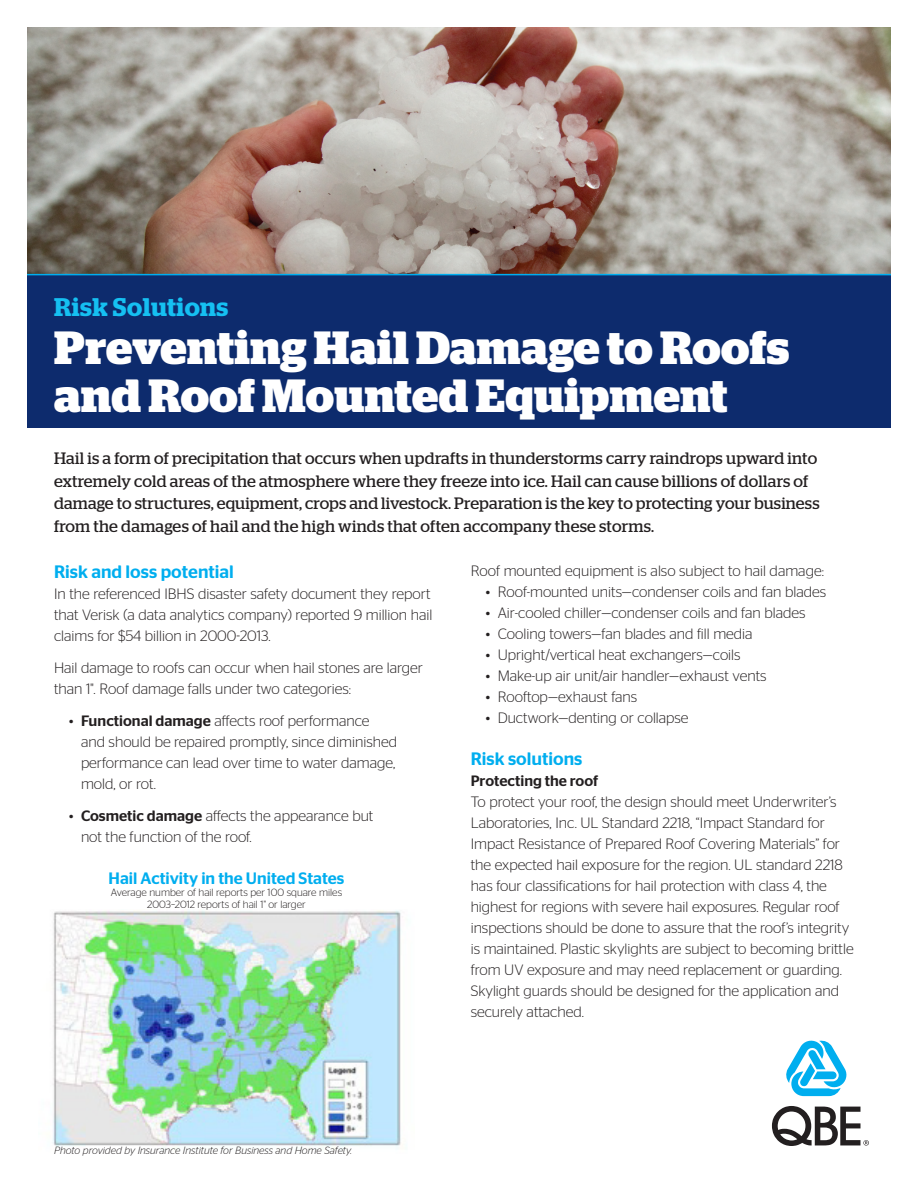
<style>
.page{position:relative;width:918px;height:1188px;background:#fff}
.page>*{position:absolute;margin:0;border:0;box-sizing:border-box;transform-origin:0 0}
.t1{font:700 46.5px/48px "Stag";letter-spacing:.005em;color:#fff}
.t2{font:600 25.5px "Stag";letter-spacing:.02em;color:#15c0f2}
.t3{font:500 18px "Stag Sans";color:#00aeef}
.t4{font:16.5px/22.5px "Stag";letter-spacing:.01em;color:#231f20}
.t5{font:500 16.5px "Stag Sans";color:#00aeef}
.t6{font:300 15px/21px "Stag Sans";color:#231f20}
.t7{font:500 15px "Stag Sans";color:#231f20}
.t8{font:300 10.5px/12px "Stag Sans";color:#231f20;text-align:center}
.t9{font:italic 300 10.5px "Stag Sans";color:#231f20}
.s1{font-weight:500}
</style>
<div class="page">
<img style="left:53px;top:910px;width:348px;height:238px">
<img style="left:27px;top:27px;width:864px;height:247px">
<div style="left:27px;top:275px;width:864px;height:153px;background:#0d2b6d"></div>
<hr style="left:27px;top:274px;width:864px;height:1px;background:#00aeef">
<svg style="left:786px;top:1040px;width:61px;height:56px"></svg>
<svg style="left:772px;top:1106px;width:97px;height:40px"></svg>
<h2 class="t2" style="left:54px;top:292px;width:176px">Risk Solutions</h2>
<h1 class="t1" style="left:54px;top:323px;width:737px">Preventing Hail Damage to Roofs and Roof Mounted Equipment</h1>
<p class="t4" style="left:54px;top:447px;width:767px">Hail is a form of precipitation that occurs when updrafts in thunderstorms carry raindrops upward into extremely cold areas of the atmosphere where they freeze into ice. Hail can cause billions of dollars of damage to structures, equipment, crops and livestock. Preparation is the key to protecting your business from the damages of hail and the high winds that often accompany these storms.</p>
<p class="t3" style="left:54px;top:562px;width:181px">Risk and loss potential</p>
<p class="t6" style="left:54px;top:583px;width:380px">In the referenced IBHS disaster safety document they report that Verisk (a data analytics company) reported 9 million hail claims for $54 billion in 2000-2013.</p>
<p class="t6" style="left:54px;top:657px;width:371px">Hail damage to roofs can occur when hail stones are larger than 1". Roof damage falls under two categories:</p>
<p class="t6" style="left:81px;top:710px;width:318px;text-indent:-12px">• <span class="s1">Functional damage</span> affects roof performance and should be repaired promptly, since diminished performance can lead over time to water damage, mold, or rot.</p>
<p class="t6" style="left:81px;top:805px;width:294px;text-indent:-12px">• <span class="s1">Cosmetic damage</span> affects the appearance but not the function of the roof.</p>
<p class="t5" style="left:109px;top:868px;width:237px">Hail Activity in the United States</p>
<p class="t8" style="left:111px;top:886px;width:233px">Average number of hail reports per 100 square miles<br>2003–2012 reports of hail 1" or larger</p>
<p class="t6" style="left:471px;top:560px;width:355px">Roof mounted equipment is also subject to hail damage:</p>
<p class="t6" style="left:486px;top:581px;width:342px">• Roof-mounted units—condenser coils and fan blades</p>
<p class="t6" style="left:486px;top:602px;width:321px">• Air-cooled chiller—condenser coils and fan blades</p>
<p class="t6" style="left:486px;top:623px;width:268px">• Cooling towers—fan blades and fill media</p>
<p class="t6" style="left:486px;top:644px;width:256px">• Upright/vertical heat exchangers—coils</p>
<p class="t6" style="left:486px;top:665px;width:282px">• Make-up air unit/air handler—exhaust vents</p>
<p class="t6" style="left:486px;top:686px;width:153px">• Rooftop—exhaust fans</p>
<p class="t6" style="left:486px;top:707px;width:204px">• Ductwork—denting or collapse</p>
<p class="t3" style="left:471px;top:748px;width:113px">Risk solutions</p>
<p class="t7" style="left:471px;top:772px;width:129px">Protecting the roof</p>
<p class="t6" style="left:471px;top:791px;width:384px">To protect your roof, the design should meet Underwriter’s Laboratories, Inc. UL Standard 2218, “Impact Standard for Impact Resistance of Prepared Roof Covering Materials” for the expected hail exposure for the region. UL standard 2218 has four classifications for hail protection with class 4, the highest for regions with severe hail exposures. Regular roof inspections should be done to assure that the roof’s integrity is maintained. Plastic skylights are subject to becoming brittle from UV exposure and may need replacement or guarding.<br>Skylight guards should be designed for the application and securely attached.</p>
<p class="t9" style="left:54px;top:1145px;width:300px">Photo provided by Insurance Institute for Business and Home Safety.</p>
</div>
